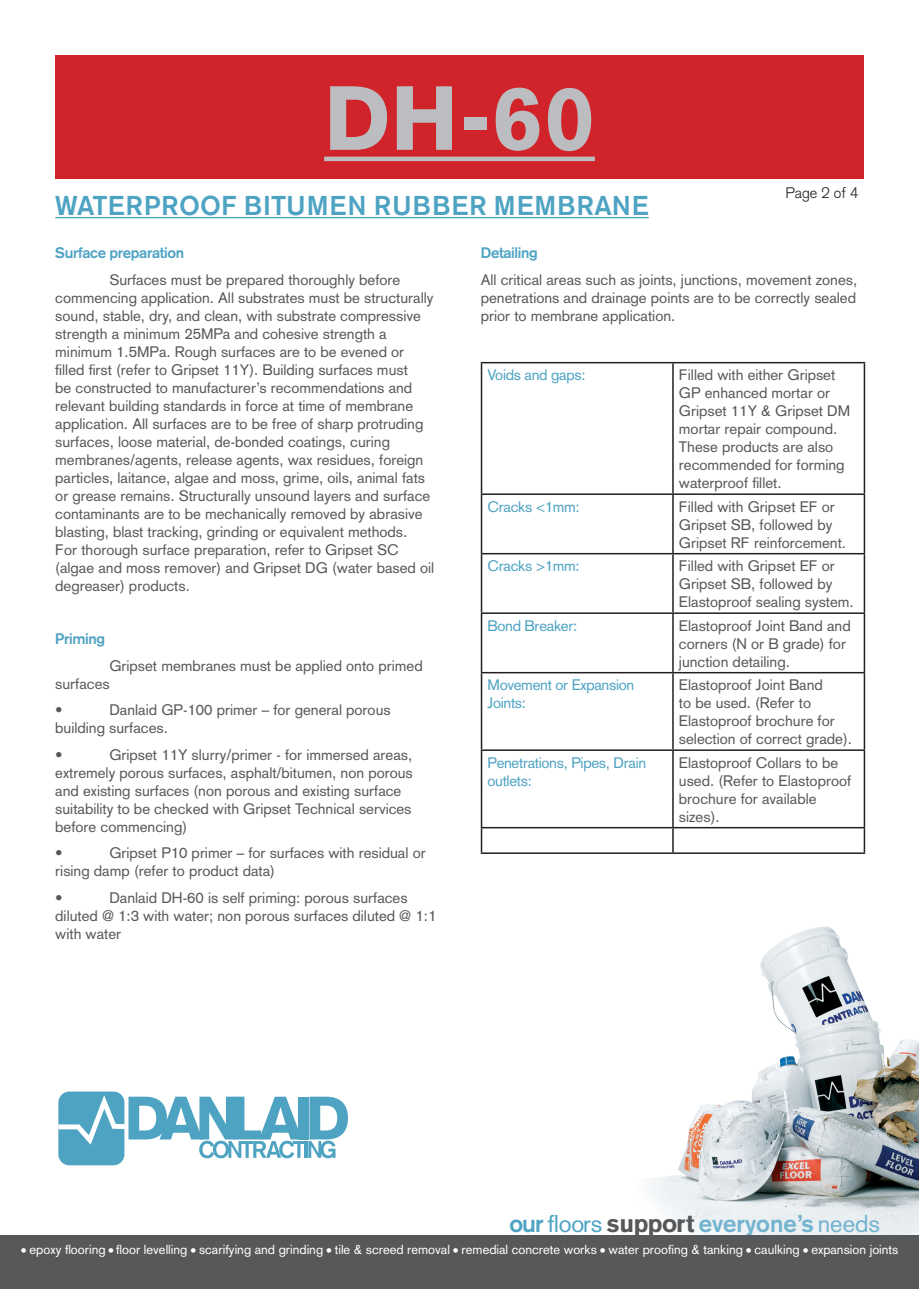
<style>
.page{position:relative;width:919px;height:1289px;background:#fff}
.page>*{position:absolute;margin:0;border:0;box-sizing:border-box;transform-origin:0 0}
.major_heading{font:700 90px "Akzidenz Grotesk BQ";color:#bcbdc0}
.major_heading-2{font:500 27px "Akzidenz Grotesk BQ";letter-spacing:.03em;color:#4ea3c3}
.t1{font:700 24px "Akzidenz Grotesk";color:#72b3cf}
.sub_head{font:15px/18px "Akzidenz Grotesk";color:#57585a}
.Sub-Sub_heading{font:15px/18px "Akzidenz Grotesk";letter-spacing:-.02em;color:#4ea3c3}
.sub_head-2{font:700 15px "Akzidenz Grotesk";letter-spacing:-.02em;color:#4ea3c3}
.t2{font:300 15px "Akzidenz Grotesk";color:#231f20}
.t3{font:12.9px "Akzidenz Grotesk";color:#fff}
.s1{color:#4ea3c3}
.s2{font-weight:400;color:#4ea3c3}
.s3{font-weight:900;color:#57585a}
.s4{font-weight:400}
</style>
<div class="page">
<img style="left:647px;top:926px;width:271px;height:309px">
<div style="left:58px;top:1091px;width:66px;height:74px;background:#4ea3c3;border-radius:11px"></div>
<svg style="left:58px;top:1095px;width:290px;height:63px"></svg>
<div style="left:0;top:1235px;width:918px;height:53px;background:#57585a"></div>
<div style="left:55px;top:55px;width:808px;height:124px;background:#d1232a"></div>
<hr style="left:324px;top:157px;width:270px;height:4px;background:#bcbdc0">
<hr style="left:55px;top:217px;width:593px;height:1px;background:#4ea3c3">
<hr style="left:480px;top:362px;width:193px;height:1px;background:#231f20">
<hr style="left:480px;top:363px;width:2px;height:130px;background:#231f20">
<hr style="left:673px;top:362px;width:192px;height:1px;background:#231f20">
<hr style="left:672px;top:363px;width:1px;height:130px;background:#231f20">
<hr style="left:863px;top:363px;width:2px;height:130px;background:#231f20">
<hr style="left:480px;top:493px;width:193px;height:2px;background:#231f20">
<hr style="left:480px;top:495px;width:2px;height:58px;background:#231f20">
<hr style="left:673px;top:493px;width:192px;height:2px;background:#231f20">
<hr style="left:672px;top:495px;width:1px;height:58px;background:#231f20">
<hr style="left:863px;top:495px;width:2px;height:58px;background:#231f20">
<hr style="left:480px;top:553px;width:193px;height:1px;background:#231f20">
<hr style="left:480px;top:554px;width:2px;height:58px;background:#231f20">
<hr style="left:673px;top:553px;width:192px;height:1px;background:#231f20">
<hr style="left:672px;top:554px;width:1px;height:58px;background:#231f20">
<hr style="left:863px;top:554px;width:2px;height:58px;background:#231f20">
<hr style="left:480px;top:612px;width:193px;height:2px;background:#231f20">
<hr style="left:480px;top:614px;width:2px;height:58px;background:#231f20">
<hr style="left:673px;top:612px;width:192px;height:2px;background:#231f20">
<hr style="left:672px;top:614px;width:1px;height:58px;background:#231f20">
<hr style="left:863px;top:614px;width:2px;height:58px;background:#231f20">
<hr style="left:480px;top:672px;width:193px;height:1px;background:#231f20">
<hr style="left:480px;top:673px;width:2px;height:76px;background:#231f20">
<hr style="left:673px;top:672px;width:192px;height:1px;background:#231f20">
<hr style="left:672px;top:673px;width:1px;height:76px;background:#231f20">
<hr style="left:863px;top:673px;width:2px;height:76px;background:#231f20">
<hr style="left:480px;top:749px;width:193px;height:2px;background:#231f20">
<hr style="left:480px;top:751px;width:2px;height:76px;background:#231f20">
<hr style="left:673px;top:749px;width:192px;height:2px;background:#231f20">
<hr style="left:672px;top:751px;width:1px;height:76px;background:#231f20">
<hr style="left:863px;top:751px;width:2px;height:76px;background:#231f20">
<hr style="left:480px;top:827px;width:193px;height:1px;background:#231f20">
<hr style="left:480px;top:828px;width:2px;height:24px;background:#231f20">
<hr style="left:673px;top:827px;width:192px;height:1px;background:#231f20">
<svg style="left:672px;top:828px;width:1px;height:24px"></svg>
<hr style="left:863px;top:828px;width:2px;height:24px;background:#231f20">
<hr style="left:480px;top:852px;width:193px;height:2px;background:#231f20">
<hr style="left:673px;top:852px;width:192px;height:2px;background:#231f20">
<p class="major_heading" style="left:324px;top:66px;width:272px">DH-60</p>
<p class="t2" style="left:785px;top:184px;width:75px">Page of 4</p>
<p class="major_heading-2" style="left:55px;top:189px;width:595px">WATERPROOF BITUMEN RUBBER MEMBRANE</p>
<p class="sub_head-2" style="left:55px;top:244px;width:130px">Surface preparation</p>
<p class="sub_head" style="left:55px;top:270px;width:380px;text-indent:54px">Surfaces must be prepared thoroughly before commencing application. All substrates must be structurally sound, stable, dry, and clean, with substrate compressive strength a minimum 25MPa and cohesive strength a minimum 1.5MPa. Rough surfaces are to be evened or filled first (refer to Gripset 11Y). Building surfaces must<br>be constructed to manufacturer’s recommendations and relevant building standards in force at time of membrane application. All surfaces are to be free of sharp protruding surfaces, loose material, de-bonded coatings, curing membranes/agents, release agents, wax residues, foreign particles, laitance, algae and moss, grime, oils, animal fats or grease remains. Structurally unsound layers and surface contaminants are to be mechanically removed by abrasive blasting, blast tracking, grinding or equivalent methods.<br>For thorough surface preparation, refer to Gripset SC (algae and moss remover) and Gripset DG (water based oil degreaser) products.</p>
<p class="sub_head-2" style="left:55px;top:630px;width:51px">Priming</p>
<p class="sub_head" style="left:55px;top:656px;width:369px;text-indent:54px">Gripset membranes must be applied onto primed surfaces</p>
<p class="sub_head" style="left:55px;top:700px;width:9px">•</p>
<p class="sub_head-2" style="left:480px;top:244px;width:59px">Detailing</p>
<p class="sub_head" style="left:480px;top:270px;width:378px;text-align:justify">All critical areas such as joints, junctions, movement zones, penetrations and drainage points are to be correctly sealed prior to membrane application.</p>
<p class="Sub-Sub_heading" style="left:487px;top:366px;width:100px">Voids and gaps:</p>
<p class="sub_head" style="left:679px;top:366px;width:173px">Filled with either Gripset<br>GP enhanced mortar or<br>Gripset 11Y &amp; Gripset DM mortar repair compound.<br>These products are also recommended for forming waterproof fillet.</p>
<p class="Sub-Sub_heading" style="left:487px;top:497px;width:94px">Cracks &lt;1mm:</p>
<p class="sub_head" style="left:679px;top:497px;width:169px">Filled with Gripset EF or<br>Gripset SB, followed by<br>Gripset RF reinforcement.</p>
<p class="Sub-Sub_heading" style="left:487px;top:557px;width:94px">Cracks &gt;1mm:</p>
<p class="sub_head" style="left:679px;top:557px;width:176px">Filled with Gripset EF or<br>Gripset SB, followed by<br>Elastoproof sealing system.</p>
<p class="Sub-Sub_heading" style="left:487px;top:616px;width:91px">Bond Breaker:</p>
<p class="sub_head" style="left:679px;top:616px;width:173px">Elastoproof Joint Band and corners (N or B grade) for junction detailing.</p>
<p class="Sub-Sub_heading" style="left:487px;top:676px;width:148px">Movement or Expansion<br>Joints:</p>
<p class="sub_head" style="left:679px;top:676px;width:174px">Elastoproof Joint Band<br>to be used. (Refer to<br>Elastoproof brochure for selection of correct grade).</p>
<p class="Sub-Sub_heading" style="left:487px;top:753px;width:160px">Penetrations, Pipes, Drain outlets:</p>
<p class="sub_head" style="left:679px;top:753px;width:174px">Elastoproof Collars to be used. (Refer to Elastoproof brochure for available sizes).</p>
<p class="sub_head" style="left:55px;top:700px;width:337px;text-indent:54px">Danlaid GP-100 primer – for general porous building surfaces.</p>
<p class="sub_head" style="left:55px;top:745px;width:9px">•</p>
<p class="sub_head" style="left:55px;top:745px;width:359px;text-indent:54px">Gripset 11Y slurry/primer - for immersed areas, extremely porous surfaces, asphalt/bitumen, non porous and existing surfaces (non porous and existing surface suitability to be checked with Gripset Technical services before commencing)</p>
<p class="sub_head" style="left:55px;top:844px;width:9px">•</p>
<p class="sub_head" style="left:55px;top:844px;width:372px;text-indent:54px">Gripset P10 primer – for surfaces with residual or rising damp (refer to product data)</p>
<p class="sub_head" style="left:55px;top:888px;width:9px">•</p>
<p class="sub_head" style="left:55px;top:888px;width:382px;text-indent:54px">Danlaid DH-60 is self priming: porous surfaces diluted @ 1:3 with water; non porous surfaces diluted @ 1:1 with water</p>
<p class="t1" style="left:509px;top:1209px;width:372px"><span class="s1">our</span> <span class="s2">floors</span> <span class="s3">support</span> everyone’s <span class="s4">needs</span></p>
<p class="t3" style="left:21px;top:1242px;width:879px">• epoxy flooring • floor levelling • scarifying and grinding • tile &amp; screed removal • remedial concrete works • water proofing &amp; tanking • caulking • expansion joints</p>
</div>
